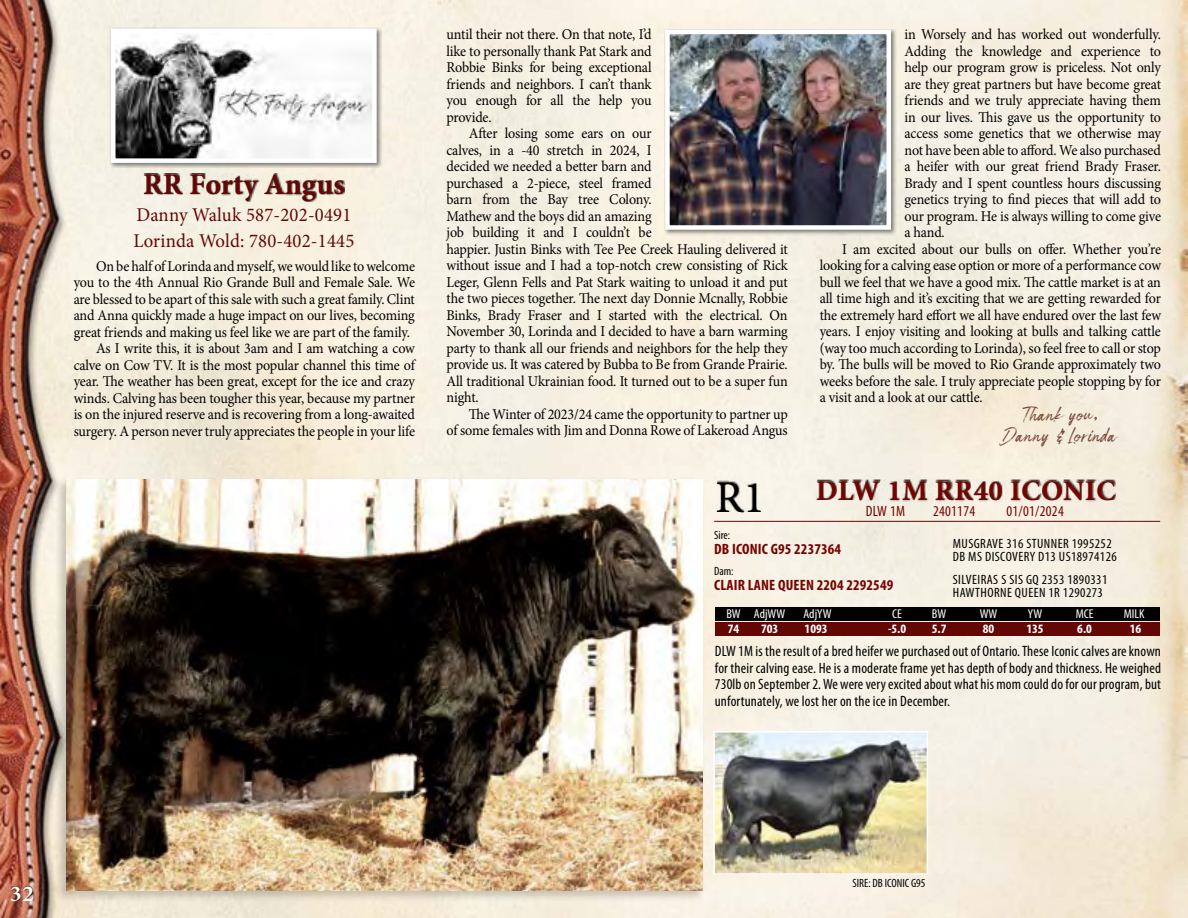
<style>
.page{position:relative;width:1188px;height:918px;background:#fff}
.page>*{position:absolute;margin:0;border:0;box-sizing:border-box;transform-origin:0 0}
.t1{font:45px "Minion Pro";color:#000}
.t2{font:700 30px "Minion Pro";letter-spacing:-.005em;color:#630705}
.t3{font:700 28.5px "Minion Pro";letter-spacing:.02em;color:#750401}
.t4{font:700 22.5px "Minion Pro";color:#fff;scale:1.06 1}
.t5{font:19.5px/25.5px "Minion Pro";letter-spacing:.01em;color:#630705;scale:.96 1}
.t6{font:18px/21.6px "Heritage";letter-spacing:.02em;color:#77473a;text-align:center}
.t7{font:15px/16.5px "Minion Pro";letter-spacing:-.015em;color:#000;text-align:justify;scale:.94 1}
.t8{font:condensed 15px/16.5px "Myriad Pro";letter-spacing:.01em;color:#000;text-align:justify}
.t9{font:700 condensed 15px "Myriad Pro";letter-spacing:.01em;color:#750401}
.t10{font:condensed 15px "Myriad Pro";letter-spacing:.02em;color:#750401}
.t11{font:condensed 13.5px/13.5px "Myriad Pro";letter-spacing:.03em;color:#000}
.t12{font:condensed 12.9px "Myriad Pro";color:#fff;scale:1.05 1}
.t13{font:700 condensed 12.9px "Myriad Pro";color:#fff;scale:1.05 1}
.t14{font:condensed 12px "Myriad Pro";color:#000}
</style>
<div class="page">
<img style="left:0;top:0;width:1188px;height:918px">
<div style="left:11px;top:886px;width:24px;height:15px;background:#000;opacity:.75"></div>
<div style="left:664px;top:29px;width:232px;height:207px;background:#000;opacity:.5"></div>
<img style="left:670px;top:35px;width:216px;height:190px">
<div style="left:665px;top:30px;width:226px;height:200px;border:4px solid #fff"></div>
<div style="left:144px;top:173px;width:201px;height:28px;background:#000;opacity:.75"></div>
<div style="left:54px;top:477px;width:651px;height:426px;background:#000;opacity:.2"></div>
<img style="left:66px;top:479px;width:637px;height:412px">
<div style="left:816px;top:479px;width:300px;height:22px;background:#000;opacity:.75"></div>
<hr style="left:714px;top:521px;width:446px;height:1px;background:#630705">
<img style="left:716px;top:734px;width:209px;height:138px">
<div style="left:713px;top:731px;width:215px;height:144px;border:2px solid #fff"></div>
<div style="left:715px;top:607px;width:445px;height:14px;background:#000"></div>
<div style="left:715px;top:622px;width:445px;height:14px;background:#630705"></div>
<div style="left:110px;top:27px;width:273px;height:141px;background:#000;opacity:.5"></div>
<img style="left:116px;top:34px;width:256px;height:124px">
<div style="left:111px;top:29px;width:266px;height:134px;border:4px solid #fff"></div>
<div style="left:717px;top:481px;width:44px;height:31px;background:#000;opacity:.75"></div>
<h2 class="t2" style="left:143px;top:163px;width:203px">RR Forty Angus</h2>
<h3 class="t5" style="left:133px;top:202px;width:232px">Danny Waluk 587-202-0491<br>Lorinda Wold: 780-402-1445</h3>
<p class="t7" style="left:96px;top:258px;width:341px">On be half of Lorinda and myself, we would like to welcome</p>
<p class="t7" style="left:74px;top:274px;width:365px">you to the 4th Annual Rio Grande Bull and Female Sale. We</p>
<p class="t7" style="left:74px;top:291px;width:365px">are blessed to be apart of this sale with such a great family. Clint</p>
<p class="t7" style="left:74px;top:307px;width:365px">and Anna quickly made a huge impact on our lives, becoming</p>
<p class="t7" style="left:74px;top:324px;width:359px">great friends and making us feel like we are part of the family.</p>
<p class="t7" style="left:96px;top:340px;width:341px">As I write this, it is about 3am and I am watching a cow</p>
<p class="t7" style="left:74px;top:357px;width:365px">calve on Cow TV. It is the most popular channel this time of</p>
<p class="t7" style="left:74px;top:373px;width:365px">year. The weather has been great, except for the ice and crazy</p>
<p class="t7" style="left:74px;top:390px;width:365px">winds. Calving has been tougher this year, because my partner</p>
<p class="t7" style="left:74px;top:406px;width:365px">is on the injured reserve and is recovering from a long-awaited</p>
<p class="t7" style="left:74px;top:423px;width:365px">surgery. A person never truly appreciates the people in your life</p>
<p class="t7" style="left:446px;top:27px;width:220px">until their not there. On that note, I’d like to personally thank Pat Stark and Robbie Binks for being exceptional friends and neighbors. I can’t thank you enough for all the help you provide.</p>
<p class="t7" style="left:446px;top:126px;width:365px;text-align:left;text-indent:23px">After losing some ears on our<br>calves, in a -40 stretch in 2024, I<br>decided we needed a better barn and<br>purchased a 2-piece, steel framed<br>barn from the Bay tree Colony.<br>Mathew and the boys did an amazing<br>job building it and I couldn’t be<br>happier. Justin Binks with Tee Pee Creek Hauling delivered it without issue and I had a top-notch crew consisting of Rick Leger, Glenn Fells and Pat Stark waiting to unload it and put the two pieces together. The next day Donnie Mcnally, Robbie Binks, Brady Fraser and I started with the electrical. On November 30, Lorinda and I decided to have a barn warming party to thank all our friends and neighbors for the help they provide us. It was catered by Bubba to Be from Grande Prairie.<br>All traditional Ukrainian food. It turned out to be a super fun night.</p>
<p class="t7" style="left:446px;top:406px;width:365px;text-align:right">The Winter of 2023/24 came the opportunity to partner up<br>of some females with Jim and Donna Rowe of Lakeroad Angus</p>
<h1 class="t1" style="left:716px;top:467px;width:51px">R1</h1>
<p class="t7" style="left:905px;top:27px;width:274px">in Worsely and has worked out wonderfully.</p>
<p class="t7" style="left:905px;top:43px;width:274px">Adding the knowledge and experience to</p>
<p class="t7" style="left:905px;top:60px;width:274px">help our program grow is priceless. Not only</p>
<p class="t7" style="left:905px;top:76px;width:274px">are they great partners but have become great</p>
<p class="t7" style="left:905px;top:93px;width:274px">friends and we truly appreciate having them</p>
<p class="t7" style="left:905px;top:109px;width:274px">in our lives. This gave us the opportunity to</p>
<p class="t7" style="left:905px;top:126px;width:274px">access some genetics that we otherwise may</p>
<p class="t7" style="left:905px;top:142px;width:274px">not have been able to afford. We also purchased</p>
<p class="t7" style="left:905px;top:159px;width:274px">a heifer with our great friend Brady Fraser.</p>
<p class="t7" style="left:905px;top:175px;width:274px">Brady and I spent countless hours discussing</p>
<p class="t7" style="left:905px;top:192px;width:274px">genetics trying to find pieces that will add to</p>
<p class="t7" style="left:905px;top:208px;width:274px">our program. He is always willing to come give</p>
<p class="t7" style="left:905px;top:225px;width:44px">a hand.</p>
<p class="t7" style="left:842px;top:241px;width:341px">I am excited about our bulls on offer. Whether you’re</p>
<p class="t7" style="left:820px;top:258px;width:365px">looking for a calving ease option or more of a performance cow</p>
<p class="t7" style="left:820px;top:274px;width:365px">bull we feel that we have a good mix. The cattle market is at an</p>
<p class="t7" style="left:820px;top:291px;width:365px">all time high and it’s exciting that we are getting rewarded for</p>
<p class="t7" style="left:820px;top:307px;width:365px">the extremely hard effort we all have endured over the last few</p>
<p class="t7" style="left:820px;top:324px;width:365px">years. I enjoy visiting and looking at bulls and talking cattle</p>
<p class="t7" style="left:820px;top:340px;width:365px">(way too much according to Lorinda), so feel free to call or stop</p>
<p class="t7" style="left:820px;top:357px;width:365px">by. The bulls will be moved to Rio Grande approximately two</p>
<p class="t7" style="left:820px;top:373px;width:365px">weeks before the sale. I truly appreciate people stopping by for</p>
<p class="t7" style="left:820px;top:390px;width:175px">a visit and a look at our cattle.</p>
<p class="t6" style="left:1006px;top:403px;width:113px">Thank you,<br>Danny &amp; Lorinda</p>
<h3 class="t3" style="left:816px;top:471px;width:301px">DLW 1M RR40 ICONIC</h3>
<p class="t10" style="left:866px;top:502px;width:41px">DLW 1M</p>
<p class="t10" style="left:933px;top:502px;width:44px">2401174</p>
<p class="t10" style="left:1006px;top:502px;width:59px">01/01/2024</p>
<p class="t14" style="left:714px;top:528px;width:18px">Sire:</p>
<p class="t14" style="left:714px;top:564px;width:21px">Dam:</p>
<p class="t9" style="left:714px;top:540px;width:129px">DB ICONIC G95 2237364</p>
<p class="t9" style="left:714px;top:576px;width:181px">CLAIR LANE QUEEN 2204 2292549</p>
<p class="t11" style="left:953px;top:537px;width:165px">MUSGRAVE 316 STUNNER 1995252<br>DB MS DISCOVERY D13 US18974126</p>
<p class="t11" style="left:953px;top:573px;width:156px">SILVEIRAS S SIS GQ 2353 1890331<br>HAWTHORNE QUEEN 1R 1290273</p>
<p class="t12" style="left:726px;top:606px;width:58px">BW AdjWW</p>
<p class="t12" style="left:804px;top:606px;width:28px">AdjYW</p>
<p class="t12" style="left:892px;top:606px;width:11px">CE</p>
<p class="t12" style="left:932px;top:606px;width:15px">BW</p>
<p class="t12" style="left:980px;top:606px;width:18px">WW</p>
<p class="t12" style="left:1028px;top:606px;width:15px">YW</p>
<p class="t12" style="left:1076px;top:606px;width:19px">MCE</p>
<p class="t12" style="left:1124px;top:606px;width:21px">MILK</p>
<p class="t13" style="left:728px;top:620px;width:12px">74</p>
<p class="t13" style="left:761px;top:620px;width:18px">703</p>
<p class="t13" style="left:805px;top:620px;width:23px">1093</p>
<p class="t13" style="left:888px;top:620px;width:19px">-5.0</p>
<p class="t13" style="left:932px;top:620px;width:15px">5.7</p>
<p class="t13" style="left:983px;top:620px;width:12px">80</p>
<p class="t13" style="left:1026px;top:620px;width:18px">135</p>
<p class="t13" style="left:1077px;top:620px;width:15px">6.0</p>
<p class="t13" style="left:1130px;top:620px;width:12px">16</p>
<p class="t8" style="left:715px;top:643px;width:448px">DLW 1M is the result of a bred heifer we purchased out of Ontario. These Iconic calves are known for their calving ease. He is a moderate frame yet has depth of body and thickness. He weighed 730lb on September 2. We were very excited about what his mom could do for our program, but unfortunately, we lost her on the ice in December.</p>
<h3 class="t4" style="left:10px;top:878px;width:25px">32</h3>
<p class="t14" style="left:852px;top:876px;width:75px">SIRE: DB ICONIC G95</p>
</div>
